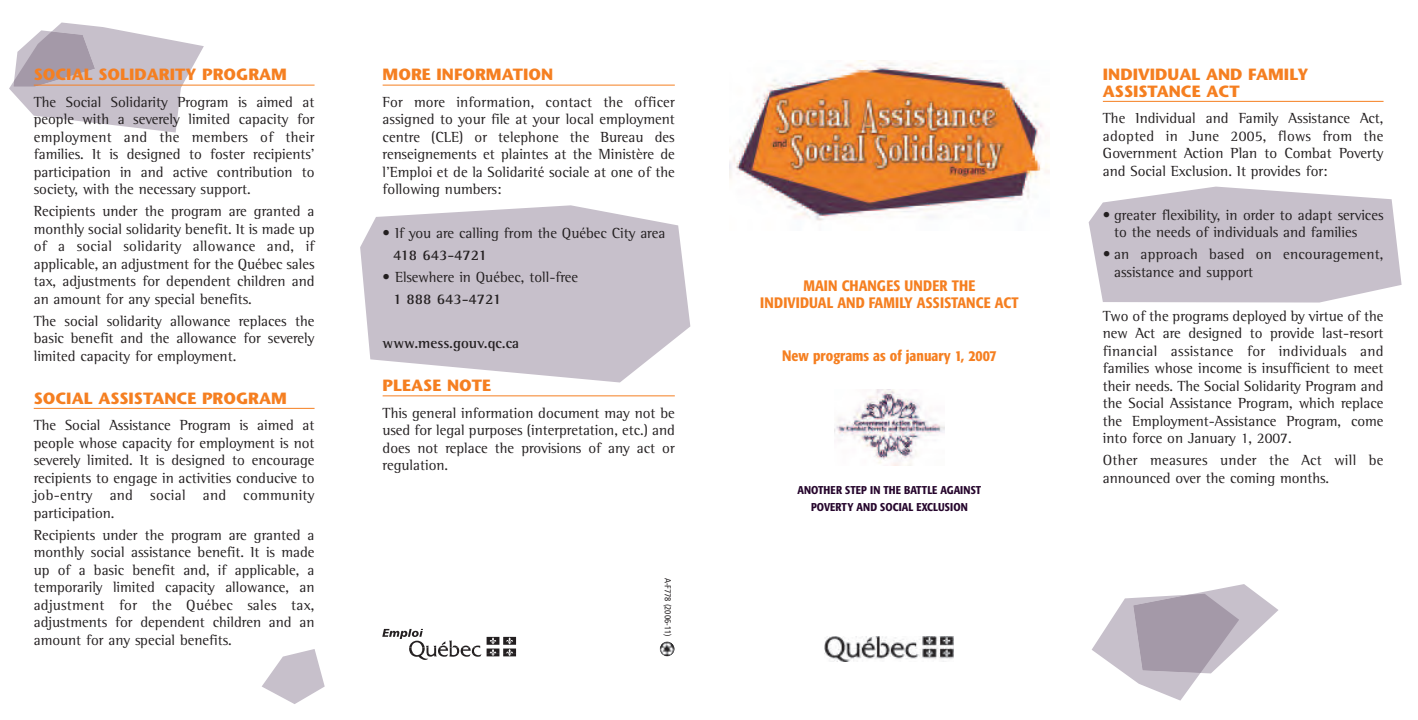
<style>
.page{position:relative;width:1418px;height:720px;background:#fff}
.page>*{position:absolute;margin:0;border:0;box-sizing:border-box;transform-origin:0 0}
.t1{font:700 16.25px/16.2px "Stone Sans Std";color:#f57f21}
.t2{font:15px/17.5px "Rotis Semi Serif";color:#231f20;text-align:justify}
.t3{font:500 condensed 15px/17.5px "Formata";color:#f57f21;text-align:center}
.t4{font:700 15px "Rotis Semi Serif";color:#231f20}
.t5{font:500 condensed 11.25px/17.5px "Formata";color:#26062d;text-align:center}
.t6{font:condensed 8.75px "Frutiger LT Std";color:#231f20}
.s1{font-family:"Optima LT Std X Black";font-style:italic}
</style>
<div class="page">
<svg style="left:1088px;top:187px;width:313px;height:116px;background:#cdc7d1"></svg>
<svg style="left:1092px;top:584px;width:186px;height:117px"></svg>
<svg style="left:262px;top:649px;width:63px;height:55px"></svg>
<svg style="left:9px;top:23px;width:195px;height:110px"></svg>
<svg style="left:360px;top:205px;width:330px;height:177px;fill:#c7c0cb"></svg>
<hr style="left:1102px;top:101px;width:281px;height:1px;background:#f57f21">
<svg style="left:382px;top:629px;width:134px;height:31px"></svg>
<img style="left:824px;top:636px;width:129px;height:26px">
<hr style="left:34px;top:85px;width:280px;height:1px;background:#f57f21">
<hr style="left:34px;top:408px;width:280px;height:1px;background:#f57f21">
<img style="left:729px;top:61px;width:320px;height:160px">
<img style="left:834px;top:390px;width:110px;height:76px">
<hr style="left:382px;top:85px;width:293px;height:1px;background:#f57f21">
<hr style="left:382px;top:396px;width:293px;height:1px;background:#f57f21">
<img style="left:659px;top:641px;width:16px;height:16px;border-radius:50%">
<p class="t1" style="left:34px;top:68px;width:255px">SOCIAL SOLIDARITY PROGRAM</p>
<p class="t2" style="left:34px;top:95px;width:282px">The Social Solidarity Program is aimed at people with a severely limited capacity for employment and the members of their families. It is designed to foster recipients’ participation in and active contribution to society, with the necessary support.</p>
<p class="t2" style="left:34px;top:204px;width:282px">Recipients under the program are granted a monthly social solidarity benefit. It is made up of a social solidarity allowance and, if applicable, an adjustment for the Québec sales tax, adjustments for dependent children and an amount for any special benefits.</p>
<p class="t2" style="left:34px;top:314px;width:282px">The social solidarity allowance replaces the basic benefit and the allowance for severely limited capacity for employment.</p>
<p class="t1" style="left:34px;top:392px;width:255px">SOCIAL ASSISTANCE PROGRAM</p>
<p class="t2" style="left:34px;top:418px;width:282px">The Social Assistance Program is aimed at people whose capacity for employment is not severely limited. It is designed to encourage recipients to engage in activities conducive to job-entry and social and community participation.</p>
<p class="t2" style="left:34px;top:527px;width:282px">Recipients under the program are granted a monthly social assistance benefit. It is made up of a basic benefit and, if applicable, a temporarily limited capacity allowance, an adjustment for the Québec sales tax, adjustments for dependent children and an amount for any special benefits.</p>
<p class="t1" style="left:382px;top:68px;width:172px">MORE INFORMATION</p>
<p class="t2" style="left:382px;top:95px;width:294px">For more information, contact the officer assigned to your file at your local employment centre (CLE) or telephone the Bureau des renseignements et plaintes at the Ministère de l’Emploi et de la Solidarité sociale at one of the following numbers:</p>
<p class="t2" style="left:382px;top:226px;width:284px">• If you are calling from the Québec City area</p>
<p class="t4" style="left:393px;top:250px;width:95px">418 643-4721</p>
<p class="t2" style="left:382px;top:270px;width:197px">• Elsewhere in Québec, toll-free</p>
<p class="t4" style="left:393px;top:294px;width:110px">1 888 643-4721</p>
<p class="t4" style="left:382px;top:338px;width:138px">www.mess.gouv.qc.ca</p>
<p class="t1" style="left:382px;top:379px;width:110px">PLEASE NOTE</p>
<p class="t2" style="left:382px;top:405px;width:294px">This general information document may not be used for legal purposes (interpretation, etc.) and does not replace the provisions of any act or regulation.</p>
<p class="t6" style="left:671px;top:578px;width:60px;rotate:90deg">A-F778 (2006-11)</p>
<p class="t3" style="left:760px;top:278px;width:260px">MAIN CHANGES UNDER THE<br>INDIVIDUAL AND FAMILY ASSISTANCE ACT</p>
<p class="t3" style="left:782px;top:348px;width:216px">New programs as of january 1, 2007</p>
<p class="t5" style="left:797px;top:482px;width:185px">ANOTHER STEP IN THE BATTLE AGAINST<br>POVERTY AND SOCIAL EXCLUSION</p>
<p class="t1" style="left:1102px;top:68px;width:207px">INDIVIDUAL AND FAMILY<br>ASSISTANCE ACT</p>
<p class="t2" style="left:1102px;top:111px;width:282px">The Individual and Family Assistance Act, adopted in June 2005, flows from the Government Action Plan to Combat Poverty and Social Exclusion. It provides for:</p>
<p class="t2" style="left:1114px;top:207px;width:271px;text-indent:-11px">• greater flexibility, in order to adapt services to the needs of individuals and families</p>
<p class="t2" style="left:1114px;top:247px;width:271px;text-indent:-11px"><span class="s1">•</span> an approach based on encouragement, assistance and support</p>
<p class="t2" style="left:1103px;top:308px;width:282px">Two of the programs deployed by virtue of the new Act are designed to provide last-resort financial assistance for individuals and families whose income is insufficient to meet their needs. The Social Solidarity Program and the Social Assistance Program, which replace the Employment-Assistance Program, come into force on January 1, 2007.</p>
<p class="t2" style="left:1103px;top:453px;width:282px">Other measures under the Act will be announced over the coming months.</p>
</div>
